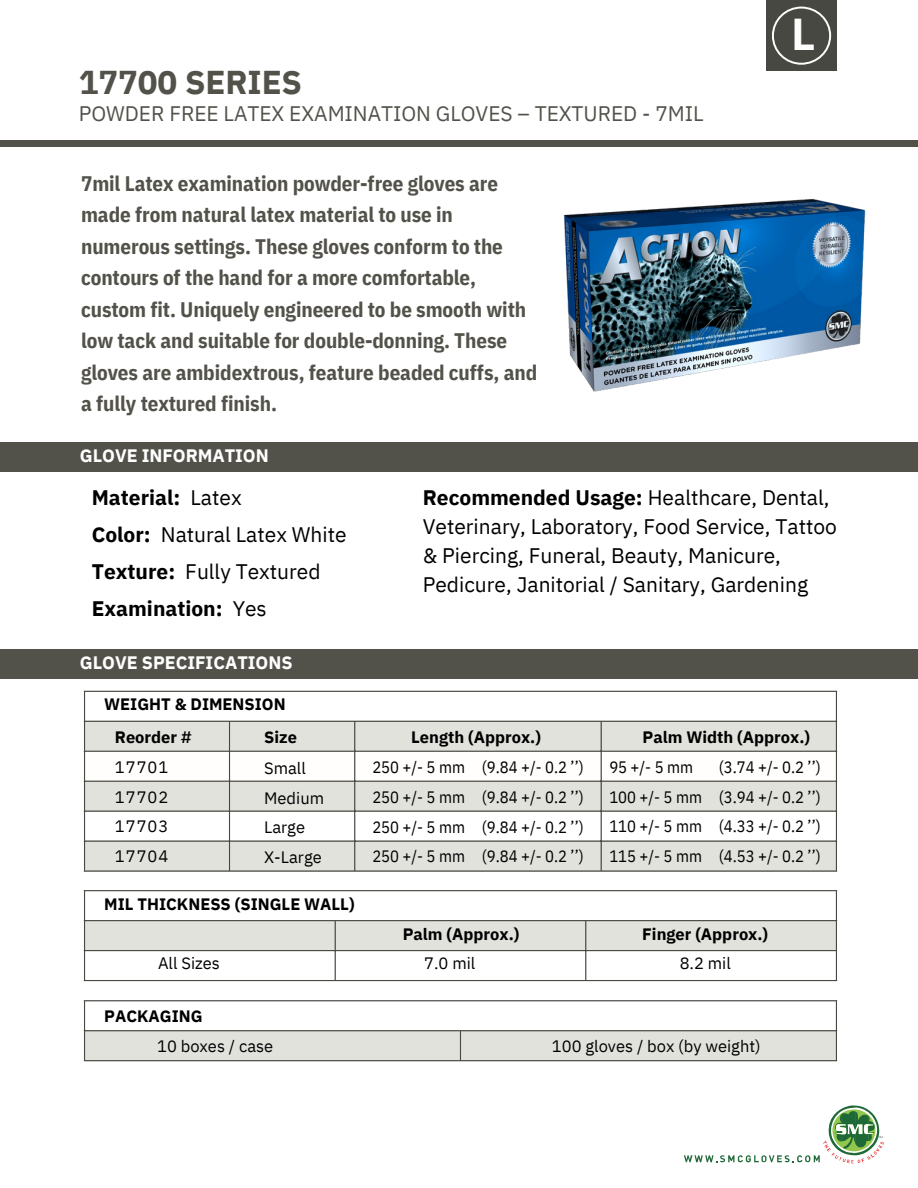
<style>
.page{position:relative;width:918px;height:1188px;background:#fff}
.page>*{position:absolute;margin:0;border:0;box-sizing:border-box;transform-origin:0 0}
.t1{font:700 43.5px "Open Sans";color:#fffefd}
.t2{font:700 33px "IBM Plex Sans";letter-spacing:-.005em;color:#53524a}
.t3{font:700 21px/31.5px "IBM Plex Sans Cond";letter-spacing:-.005em;color:#53524a}
.t4{font:21px/29.2px "IBM Plex Sans";color:#000}
.t5{font:21px "IBM Plex Sans";letter-spacing:-.005em;color:#53524a}
.t6{font:700 21px "IBM Plex Sans";color:#000}
.t7{font:700 18px "IBM Plex Sans";color:#fff}
.t8{font:16.5px "IBM Plex Sans Cond";color:#000}
.t9{font:700 16.5px "IBM Plex Sans";color:#000}
.t10{font:16.5px "IBM Plex Sans";color:#000}
.s1{font-weight:400}
.s2{font-weight:700}
</style>
<div class="page">
<div style="left:0;top:140px;width:918px;height:7px;background:#53524a"></div>
<div style="left:0;top:649px;width:918px;height:29px;background:#53524a"></div>
<div style="left:0;top:442px;width:918px;height:29px;background:#53524a"></div>
<svg style="left:684px;top:1105px;width:200px;height:59px"></svg>
<div style="left:766px;top:0;width:71px;height:71px;background:#484842"></div>
<svg style="left:772px;top:7px;width:59px;height:58px"></svg>
<svg style="left:85px;top:722px;width:751px;height:148px;fill:#e2e2dd"></svg>
<svg style="left:85px;top:752px;width:751px;height:29px"></svg>
<hr style="left:84px;top:692px;width:1px;height:178px;background:#484842">
<hr style="left:229px;top:722px;width:1px;height:148px;background:#484842">
<hr style="left:354px;top:722px;width:1px;height:148px;background:#484842">
<hr style="left:601px;top:722px;width:1px;height:148px;background:#484842">
<hr style="left:836px;top:692px;width:1px;height:178px;background:#484842">
<hr style="left:84px;top:691px;width:753px;height:1px;background:#484842">
<hr style="left:84px;top:721px;width:753px;height:1px;background:#484842">
<hr style="left:84px;top:751px;width:753px;height:1px;background:#484842">
<hr style="left:84px;top:781px;width:753px;height:1px;background:#484842">
<hr style="left:84px;top:811px;width:753px;height:1px;background:#484842">
<hr style="left:84px;top:841px;width:753px;height:1px;background:#484842">
<hr style="left:84px;top:870px;width:753px;height:2px;background:#484842">
<svg style="left:85px;top:891px;width:751px;height:89px"></svg>
<div style="left:85px;top:921px;width:751px;height:29px;background:#e2e2dd"></div>
<hr style="left:84px;top:891px;width:1px;height:89px;background:#484842">
<hr style="left:335px;top:921px;width:1px;height:59px;background:#484842">
<hr style="left:585px;top:921px;width:1px;height:59px;background:#484842">
<hr style="left:836px;top:891px;width:1px;height:89px;background:#484842">
<hr style="left:84px;top:890px;width:753px;height:1px;background:#484842">
<hr style="left:84px;top:920px;width:753px;height:1px;background:#484842">
<hr style="left:84px;top:950px;width:753px;height:1px;background:#484842">
<hr style="left:84px;top:980px;width:753px;height:1px;background:#484842">
<hr style="left:84px;top:1001px;width:1px;height:59px;background:#484842">
<div style="left:85px;top:1031px;width:751px;height:29px;background:#e2e2dd"></div>
<hr style="left:836px;top:1001px;width:1px;height:59px;background:#484842">
<hr style="left:84px;top:1000px;width:753px;height:1px;background:#484842">
<hr style="left:84px;top:1030px;width:753px;height:1px;background:#484842">
<hr style="left:84px;top:1060px;width:753px;height:1px;background:#484842">
<img style="left:564px;top:199px;width:302px;height:193px">
<p class="t2" style="left:79px;top:60px;width:225px">17700 SERIES</p>
<p class="t5" style="left:79px;top:99px;width:626px">POWDER FREE LATEX EXAMINATION GLOVES – TEXTURED - 7MIL</p>
<p class="t3" style="left:81px;top:167px;width:458px">7mil Latex examination powder-free gloves are made from natural latex material to use in numerous settings. These gloves conform to the contours of the hand for a more comfortable, custom fit. Uniquely engineered to be smooth with low tack and suitable for double-donning. These gloves are ambidextrous, feature beaded cuffs, and a fully textured finish.</p>
<p class="t1" style="left:791px;top:3px;width:26px">L</p>
<p class="t7" style="left:80px;top:444px;width:190px">GLOVE INFORMATION</p>
<p class="t6" style="left:92px;top:483px;width:151px">Material: <span class="s1">Latex</span></p>
<p class="t4" style="left:423px;top:482px;width:416px"><span class="s2">Recommended Usage:</span> Healthcare, Dental, Veterinary, Laboratory, Food Service, Tattoo &amp; Piercing, Funeral, Beauty, Manicure, Pedicure, Janitorial / Sanitary, Gardening</p>
<p class="t4" style="left:92px;top:519px;width:256px"><span class="s2">Color:</span> Natural Latex White</p>
<p class="t4" style="left:92px;top:557px;width:230px"><span class="s2">Texture:</span> Fully Textured</p>
<p class="t6" style="left:92px;top:595px;width:177px">Examination: <span class="s1">Yes</span></p>
<p class="t7" style="left:80px;top:651px;width:214px">GLOVE SPECIFICATIONS</p>
<p class="t9" style="left:104px;top:694px;width:183px">WEIGHT &amp; DIMENSION</p>
<p class="t9" style="left:115px;top:726px;width:78px">Reorder #</p>
<p class="t9" style="left:264px;top:726px;width:34px">Size</p>
<p class="t9" style="left:411px;top:726px;width:131px">Length (Approx.)</p>
<p class="t9" style="left:643px;top:726px;width:169px">Palm Width (Approx.)</p>
<p class="t10" style="left:115px;top:756px;width:55px">17701</p>
<p class="t10" style="left:264px;top:757px;width:43px">Small</p>
<p class="t10" style="left:115px;top:786px;width:55px">17702</p>
<p class="t10" style="left:115px;top:815px;width:55px">17703</p>
<p class="t10" style="left:115px;top:845px;width:55px">17704</p>
<p class="t8" style="left:372px;top:756px;width:94px">250 +/- 5 mm</p>
<p class="t8" style="left:482px;top:756px;width:103px">(9.84 +/- 0.2 ’’)</p>
<p class="t8" style="left:372px;top:786px;width:94px">250 +/- 5 mm</p>
<p class="t8" style="left:482px;top:786px;width:103px">(9.84 +/- 0.2 ’’)</p>
<p class="t8" style="left:372px;top:816px;width:94px">250 +/- 5 mm</p>
<p class="t8" style="left:482px;top:816px;width:103px">(9.84 +/- 0.2 ’’)</p>
<p class="t8" style="left:372px;top:845px;width:94px">250 +/- 5 mm</p>
<p class="t8" style="left:482px;top:845px;width:103px">(9.84 +/- 0.2 ’’)</p>
<p class="t8" style="left:609px;top:756px;width:85px">95 +/- 5 mm</p>
<p class="t8" style="left:719px;top:756px;width:103px">(3.74 +/- 0.2 ’’)</p>
<p class="t8" style="left:609px;top:786px;width:94px">100 +/- 5 mm</p>
<p class="t8" style="left:719px;top:786px;width:103px">(3.94 +/- 0.2 ’’)</p>
<p class="t8" style="left:609px;top:815px;width:94px">110 +/- 5 mm</p>
<p class="t8" style="left:719px;top:815px;width:103px">(4.33 +/- 0.2 ’’)</p>
<p class="t8" style="left:609px;top:845px;width:94px">115 +/- 5 mm</p>
<p class="t8" style="left:719px;top:845px;width:103px">(4.53 +/- 0.2 ’’)</p>
<p class="t10" style="left:264px;top:787px;width:61px">Medium</p>
<p class="t10" style="left:264px;top:816px;width:42px">Large</p>
<p class="t10" style="left:264px;top:846px;width:59px">X-Large</p>
<p class="t9" style="left:104px;top:893px;width:252px">MIL THICKNESS (SINGLE WALL)</p>
<p class="t9" style="left:403px;top:923px;width:118px">Palm (Approx.)</p>
<p class="t9" style="left:642px;top:923px;width:127px">Finger (Approx.)</p>
<p class="t10" style="left:158px;top:953px;width:63px">All Sizes</p>
<p class="t10" style="left:424px;top:953px;width:53px">7.0 mil</p>
<p class="t10" style="left:680px;top:953px;width:53px">8.2 mil</p>
<p class="t9" style="left:104px;top:1005px;width:100px">PACKAGING</p>
<p class="t10" style="left:157px;top:1035px;width:118px">10 boxes / case</p>
<p class="t10" style="left:552px;top:1035px;width:210px">100 gloves / box (by weight)</p>
</div>
